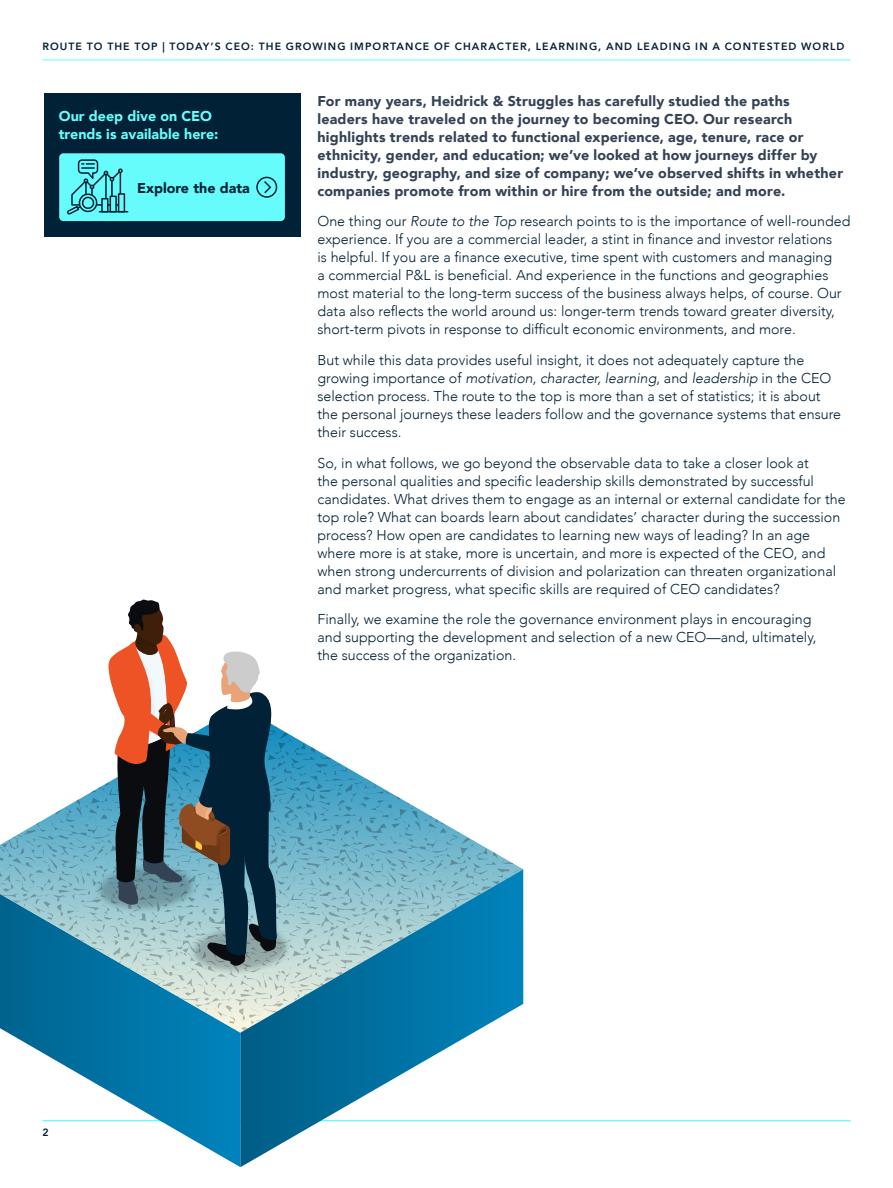
<style>
.page{position:relative;width:893px;height:1188px;background:#fff}
.page>*{position:absolute;margin:0;border:0;box-sizing:border-box;transform-origin:0 0}
.t1{font:300 14.25px/18px "Avenir";color:#002136}
.t2{font:900 14.25px/18px "Avenir";letter-spacing:.015em;color:#334255}
.t3{font:900 14.25px/18px "Avenir";color:#66fcfc}
.t4{font:900 14.25px "Avenir";color:#002136}
.t5{font:800 10.5px "Avenir";letter-spacing:.1em;color:#002136}
.s1{font-style:italic}
</style>
<div class="page">
<hr style="left:43px;top:59px;width:807px;height:1px;background:#66fcfc">
<hr style="left:43px;top:1120px;width:807px;height:1px;background:#66fcfc">
<svg style="left:8px;top:1033px;width:232px;height:134px"></svg>
<svg style="left:3px;top:727px;width:520px;height:306px"></svg>
<svg style="left:240px;top:869px;width:283px;height:298px"></svg>
<img style="left:73px;top:808px;width:335px;height:283px">
<img style="left:0;top:746px;width:313px;height:284px">
<svg style="left:85px;top:599px;width:192px;height:367px"></svg>
<div style="left:44px;top:93px;width:256px;height:143px;background:#002136"></div>
<div style="left:59px;top:153px;width:226px;height:68px;background:#66fcfc;border-radius:4px"></div>
<svg style="left:67px;top:159px;width:61px;height:56px"></svg>
<svg style="left:256px;top:176px;width:22px;height:22px"></svg>
<p class="t5" style="left:43px;top:38px;width:803px">ROUTE TO THE TOP | TODAY’S CEO: THE GROWING IMPORTANCE OF CHARACTER, LEARNING, AND LEADING IN A CONTESTED WORLD</p>
<p class="t3" style="left:59px;top:107px;width:161px">Our deep dive on CEO trends is available here:</p>
<p class="t4" style="left:137px;top:175px;width:114px">Explore the data</p>
<p class="t2" style="left:317px;top:91px;width:527px">For many years, Heidrick &amp; Struggles has carefully studied the paths leaders have traveled on the journey to becoming CEO. Our research highlights trends related to functional experience, age, tenure, race or ethnicity, gender, and education; we’ve looked at how journeys differ by industry, geography, and size of company; we’ve observed shifts in whether companies promote from within or hire from the outside; and more.</p>
<p class="t1" style="left:317px;top:212px;width:534px">One thing our <span class="s1">Route to the Top</span> research points to is the importance of well-rounded experience. If you are a commercial leader, a stint in finance and investor relations<br>is helpful. If you are a finance executive, time spent with customers and managing<br>a commercial P&amp;L is beneficial. And experience in the functions and geographies most material to the long-term success of the business always helps, of course. Our data also reflects the world around us: longer-term trends toward greater diversity, short-term pivots in response to difficult economic environments, and more.</p>
<p class="t1" style="left:317px;top:351px;width:525px">But while this data provides useful insight, it does not adequately capture the growing importance of <span class="s1">motivation, character, learning</span>, and <span class="s1">leadership</span> in the CEO selection process. The route to the top is more than a set of statistics; it is about the personal journeys these leaders follow and the governance systems that ensure their success.</p>
<p class="t1" style="left:317px;top:454px;width:530px">So, in what follows, we go beyond the observable data to take a closer look at<br>the personal qualities and specific leadership skills demonstrated by successful candidates. What drives them to engage as an internal or external candidate for the top role? What can boards learn about candidates’ character during the succession process? How open are candidates to learning new ways of leading? In an age where more is at stake, more is uncertain, and more is expected of the CEO, and when strong undercurrents of division and polarization can threaten organizational and market progress, what specific skills are required of CEO candidates?</p>
<p class="t1" style="left:317px;top:611px;width:500px">Finally, we examine the role the governance environment plays in encouraging and supporting the development and selection of a new CEO—and, ultimately, the success of the organization.</p>
<p class="t5" style="left:43px;top:1124px;width:8px">2</p>
</div>
